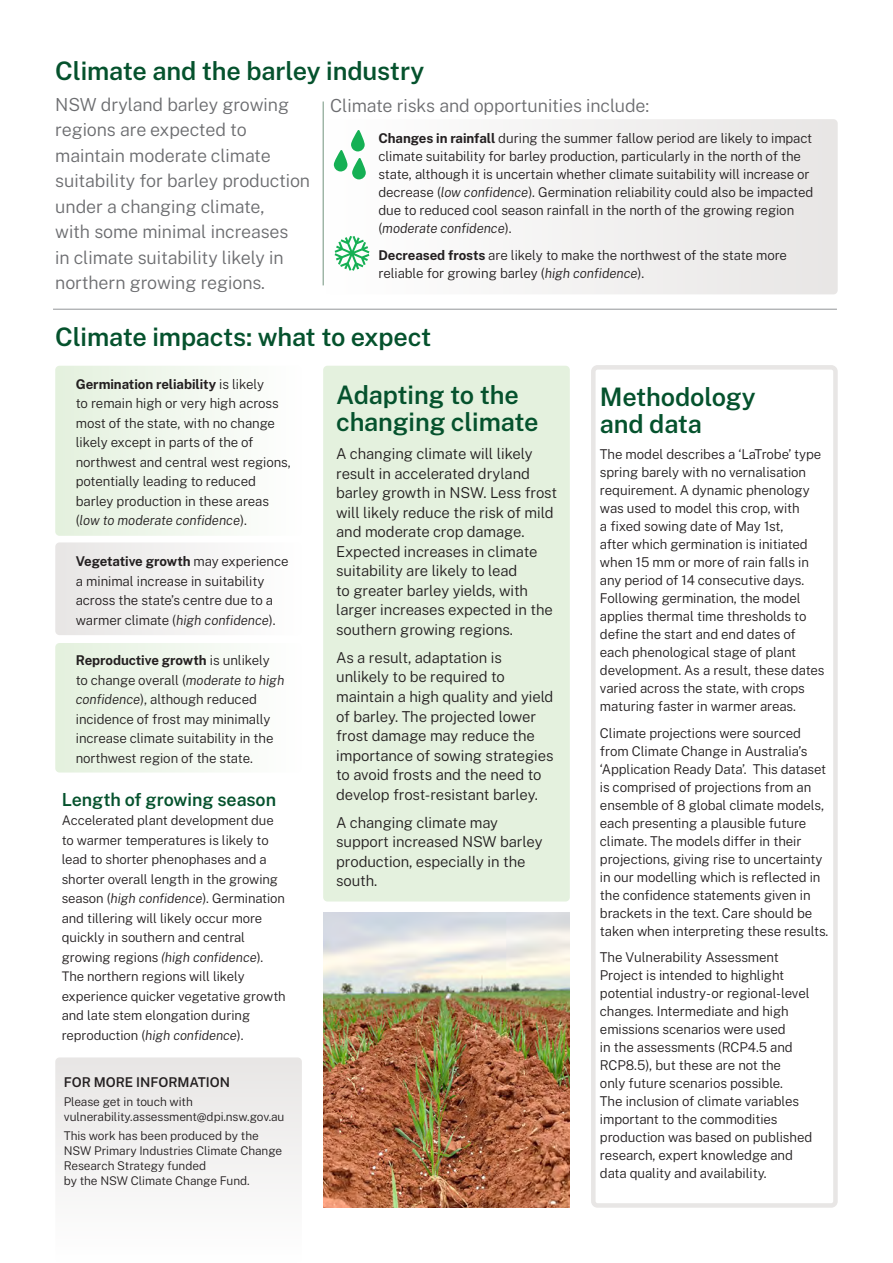
<style>
.page{position:relative;width:893px;height:1263px;background:#fff}
.page>*{position:absolute;margin:0;border:0;box-sizing:border-box;transform-origin:0 0}
.t1{font:600 25.5px/27px "Public Sans";letter-spacing:-.005em;color:#05522d}
.t2{font:100 18px/25.5px "Public Sans";letter-spacing:-.005em;color:#6c6d70}
.t3{font:600 18px "Public Sans";letter-spacing:-.005em;color:#05522d}
.t4{font:100 15px/19.5px "Public Sans";letter-spacing:-.005em;color:#231f20}
.t5{font:100 13.5px/18px "Public Sans";letter-spacing:-.005em;color:#231f20}
.t6{font:600 13.5px "Public Sans";letter-spacing:-.005em;color:#231f20}
.t7{font:100 13.2px/19.5px "Public Sans";letter-spacing:-.005em;color:#231f20}
.t8{font:100 12px/15px "Public Sans";letter-spacing:-.005em;color:#231f20}
.s1{font-weight:700}
.s2{font-weight:300;font-style:italic}
</style>
<div class="page">
<div style="left:55px;top:366px;width:247px;height:170px;background:linear-gradient(to right,#e3f0dd,#fefefe);border-radius:4px"></div>
<div style="left:55px;top:542px;width:247px;height:93px;background:#f3f2f1;border-radius:4px"></div>
<div style="left:55px;top:643px;width:247px;height:129px;background:linear-gradient(to right,#e3f0dd,#fefefe);border-radius:4px"></div>
<div style="left:323px;top:366px;width:247px;height:535px;background:#e4f1de;border-radius:4px"></div>
<div style="left:591px;top:365px;width:247px;height:843px;border:4px solid #e8e6e5;border-radius:4px"></div>
<div style="left:323px;top:119px;width:515px;height:175px;background:#f3f2f1;border-radius:4px"></div>
<svg style="left:334px;top:130px;width:32px;height:50px"></svg>
<svg style="left:335px;top:236px;width:34px;height:35px"></svg>
<img style="left:323px;top:912px;width:247px;height:296px">
<div style="left:55px;top:1057px;width:247px;height:206px;background:#f3f2f2;border-radius:4px"></div>
<hr style="left:323px;top:102px;width:1px;height:183px;background:#71947d">
<hr style="left:53px;top:309px;width:784px;height:1px;background:#939598">
<h2 class="t1" style="left:55px;top:55px;width:370px">Climate and the barley industry</h2>
<p class="t2" style="left:55px;top:91px;width:256px">NSW dryland barley growing regions are expected to maintain moderate climate suitability for barley production under a changing climate,<br>with some minimal increases<br>in climate suitability likely in northern growing regions.</p>
<h3 class="t2" style="left:330px;top:92px;width:321px">Climate risks and opportunities include:</h3>
<p class="t5" style="left:378px;top:129px;width:436px"><span class="s1">Changes in rainfall</span> during the summer fallow period are likely to impact climate suitability for barley production, particularly in the north of the state, although it is uncertain whether climate suitability will increase or decrease (<span class="s2">low confidence</span>). Germination reliability could also be impacted due to reduced cool season rainfall in the north of the growing region (<span class="s2">moderate confidence</span>).</p>
<p class="t5" style="left:378px;top:246px;width:410px"><span class="s1">Decreased frosts</span> are likely to make the northwest of the state more reliable for growing barley (<span class="s2">high confidence</span>).</p>
<h2 class="t1" style="left:55px;top:322px;width:378px">Climate impacts: what to expect</h2>
<p class="t5" style="left:76px;top:374px;width:217px;line-height:19.5px"><span class="s1">Germination reliability</span> is likely<br>to remain high or very high across most of the state, with no change likely except in parts of the of northwest and central west regions, potentially leading to reduced barley production in these areas (<span class="s2">low to moderate confidence</span>).</p>
<p class="t5" style="left:76px;top:551px;width:214px;line-height:19.5px"><span class="s1">Vegetative growth</span> may experience a minimal increase in suitability across the state’s centre due to a warmer climate (<span class="s2">high confidence</span>).</p>
<p class="t5" style="left:76px;top:650px;width:210px;line-height:19.5px"><span class="s1">Reproductive growth</span> is unlikely to change overall (<span class="s2">moderate to high confidence</span>), although reduced incidence of frost may minimally increase climate suitability in the northwest region of the state.</p>
<h3 class="t3" style="left:62px;top:786px;width:216px">Length of growing season</h3>
<p class="t7" style="left:62px;top:810px;width:225px">Accelerated plant development due to warmer temperatures is likely to lead to shorter phenophases and a shorter overall length in the growing season (<span class="s2">high confidence</span>). Germination and tillering will likely occur more quickly in southern and central growing regions <span class="s2">(high confidence</span>).<br>The northern regions will likely experience quicker vegetative growth and late stem elongation during reproduction (<span class="s2">high confidence</span>).</p>
<h2 class="t1" style="left:336px;top:380px;width:204px">Adapting to the changing climate</h2>
<p class="t4" style="left:336px;top:444px;width:222px">A changing climate will likely result in accelerated dryland barley growth in NSW. Less frost will likely reduce the risk of mild and moderate crop damage.<br>Expected increases in climate suitability are likely to lead<br>to greater barley yields, with larger increases expected in the southern growing regions.</p>
<p class="t4" style="left:336px;top:647px;width:219px">As a result, adaptation is unlikely to be required to maintain a high quality and yield of barley. The projected lower frost damage may reduce the importance of sowing strategies to avoid frosts and the need to develop frost-resistant barley.</p>
<p class="t4" style="left:336px;top:812px;width:208px">A changing climate may support increased NSW barley production, especially in the south.</p>
<h2 class="t6" style="left:64px;top:1072px;width:168px">FOR MORE INFORMATION</h2>
<p class="t8" style="left:64px;top:1094px;width:222px">Please get in touch with vulnerability.assessment@dpi.nsw.gov.au</p>
<p class="t8" style="left:64px;top:1128px;width:220px">This work has been produced by the<br>NSW Primary Industries Climate Change<br>Research Strategy funded<br>by the NSW Climate Change Fund.</p>
<h2 class="t1" style="left:600px;top:382px;width:157px">Methodology and data</h2>
<p class="t5" style="left:600px;top:445px;width:226px">The model describes a ‘LaTrobe’ type spring barely with no vernalisation requirement. A dynamic phenology was used to model this crop, with<br>a fixed sowing date of May 1st,<br>after which germination is initiated when 15 mm or more of rain falls in any period of 14 consecutive days.<br>Following germination, the model applies thermal time thresholds to define the start and end dates of each phenological stage of plant development. As a result, these dates varied across the state, with crops maturing faster in warmer areas.</p>
<p class="t5" style="left:600px;top:723px;width:230px">Climate projections were sourced from Climate Change in Australia’s ‘Application Ready Data’. This dataset is comprised of projections from an ensemble of 8 global climate models, each presenting a plausible future climate. The models differ in their projections, giving rise to uncertainty in our modelling which is reflected in the confidence statements given in brackets in the text. Care should be taken when interpreting these results.</p>
<p class="t5" style="left:600px;top:948px;width:214px">The Vulnerability Assessment<br>Project is intended to highlight potential industry-or regional-level changes. Intermediate and high emissions scenarios were used<br>in the assessments (RCP4.5 and<br>RCP8.5), but these are not the<br>only future scenarios possible.<br>The inclusion of climate variables important to the commodities production was based on published research, expert knowledge and data quality and availability.</p>
</div>
